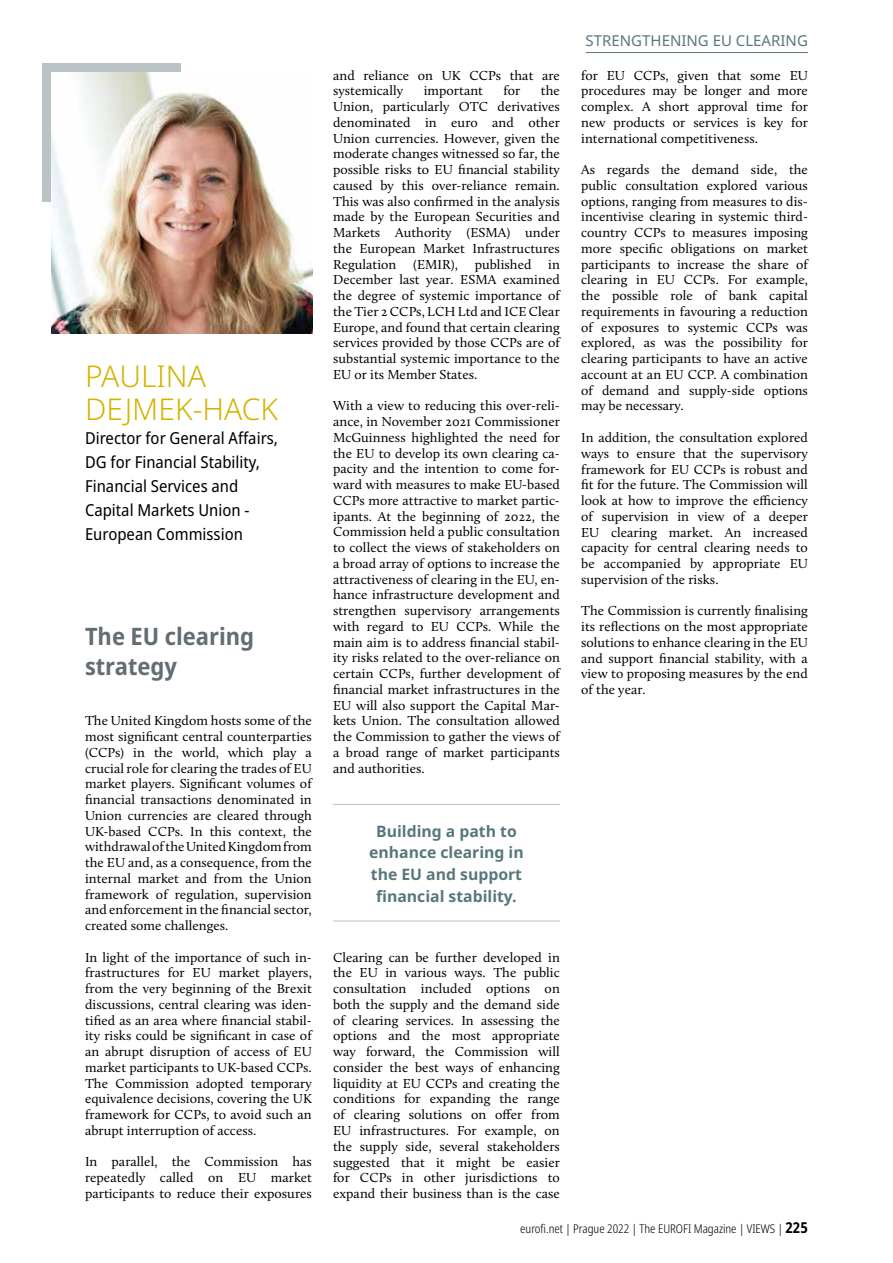
<style>
.page{position:relative;width:893px;height:1263px;background:#fff}
.page>*{position:absolute;margin:0;border:0;box-sizing:border-box;transform-origin:0 0}
.t1{font:300 30px/33px "Noto Sans";color:#d3b400}
.t2{font:700 semi-condensed 24px/30px "Noto Sans";color:#636e73}
.t3{font:semi-condensed 16.5px/24px "Noto Sans";color:#000}
.t4{font:700 15.75px/21.6px "Noto Sans";color:#57777d;text-align:center}
.t5{font:15px "Noto Sans";color:#57777d}
.t6{font:13.5px/15.8px "Calluna";letter-spacing:.005em;color:#000;text-align:justify}
.t7{font:300 condensed 12px "Noto Sans";color:#000}
.s1{font-weight:700;font-size:15px}
</style>
<div class="page">
<hr style="left:586px;top:52px;width:222px;height:1px;background:#57777d">
<div style="left:43px;top:64px;width:138px;height:138px;background:#b9c2c5"></div>
<img style="left:51px;top:72px;width:262px;height:262px">
<hr style="left:333px;top:804px;width:227px;height:1px;background:#b9c2c5">
<hr style="left:333px;top:921px;width:227px;height:1px;background:#b9c2c5">
<h1 class="t1" style="left:85px;top:360px;width:195px">PAULINA<br>DEJMEK-HACK</h1>
<p class="t3" style="left:85px;top:427px;width:194px">Director for General Affairs,<br>DG for Financial Stability,<br>Financial Services and<br>Capital Markets Union -<br>European Commission</p>
<h2 class="t2" style="left:85px;top:622px;width:171px">The EU clearing strategy</h2>
<p class="t6" style="left:85px;top:713px;width:228px">The United Kingdom hosts some of the most significant central counterparties (CCPs) in the world, which play a crucial role for clearing the trades of EU market players. Significant volumes of financial transactions denominated in Union currencies are cleared through UK-based CCPs. In this context, the withdrawal of the United Kingdom from the EU and, as a consequence, from the internal market and from the Union framework of regulation, supervision and enforcement in the financial sector, created some challenges.</p>
<p class="t6" style="left:85px;top:949px;width:228px">In light of the importance of such in&shy;frastructures for EU market players, from the very beginning of the Brexit discussions, central clearing was iden&shy;tified as an area where financial stabil&shy;ity risks could be significant in case of an abrupt disruption of access of EU market participants to UK-based CCPs.<br>The Commission adopted temporary equivalence decisions, covering the UK framework for CCPs, to avoid such an abrupt interruption of access.</p>
<p class="t6" style="left:85px;top:1154px;width:228px">In parallel, the Commission has repeatedly called on EU market participants to reduce their exposures</p>
<p class="t6" style="left:333px;top:67px;width:228px">and reliance on UK CCPs that are systemically</p>
<p class="t6" style="left:333px;top:83px;width:228px;text-indent:208px">the Union, particularly OTC derivatives denominated in euro and other Union currencies. However, given the moderate changes witnessed so far, the possible risks to EU financial stability caused by this over-reliance remain.<br>This was also confirmed in the analysis made by the European Securities and Markets Authority (ESMA) under the European Market Infrastructures Regulation (EMIR), published in December last year. ESMA examined the degree of systemic importance of the Tier 2 CCPs, LCH Ltd and ICE Clear Europe, and found that certain clearing services provided by those CCPs are of substantial systemic importance to the EU or its Member States.</p>
<p class="t6" style="left:333px;top:398px;width:228px">With a view to reducing this over-reli&shy;ance, in November 2021 Commissioner McGuinness highlighted the need for the EU to develop its own clearing ca&shy;pacity and the intention to come for&shy;ward with measures to make EU-based CCPs more attractive to market partic&shy;ipants. At the beginning of 2022, the Commission held a public consultation to collect the views of stakeholders on a broad array of options to increase the attractiveness of clearing in the EU, en&shy;hance infrastructure development and strengthen supervisory arrangements with regard to EU CCPs. While the main aim is to address financial stabil&shy;ity risks related to the over-reliance on certain CCPs, further development of financial market infrastructures in the EU will also support the Capital Mar&shy;kets Union. The consultation allowed the Commission to gather the views of a broad range of market participants and authorities.</p>
<p class="t6" style="left:424px;top:83px;width:61px">important</p>
<p class="t6" style="left:504px;top:83px;width:18px">for</p>
<p class="t5" style="left:586px;top:30px;width:224px">STRENGTHENING EU CLEARING</p>
<p class="t6" style="left:581px;top:67px;width:228px">for EU CCPs, given that some EU procedures may be longer and more complex. A short approval time for new products or services is key for international competitiveness.</p>
<p class="t6" style="left:581px;top:162px;width:228px">As regards the demand side, the public consultation explored various options, ranging from measures to dis&shy;incentivise clearing in systemic third&shy;country CCPs to measures imposing more specific obligations on market participants to increase the share of clearing in EU CCPs. For example, the possible role of bank capital requirements in favouring a reduction of exposures to systemic CCPs was explored, as was the possibility for clearing participants to have an active account at an EU CCP. A combination of demand and supply-side options may be necessary.</p>
<p class="t6" style="left:581px;top:429px;width:228px">In addition, the consultation explored ways to ensure that the supervisory framework for EU CCPs is robust and fit for the future. The Commission will look at how to improve the efficiency of supervision in view of a deeper EU clearing market. An increased capacity for central clearing needs to be accompanied by appropriate EU supervision of the risks.</p>
<p class="t6" style="left:581px;top:603px;width:228px">The Commission is currently finalising its reflections on the most appropriate solutions to enhance clearing in the EU and support financial stability, with a view to proposing measures by the end of the year.</p>
<p class="t4" style="left:369px;top:820px;width:156px">Building a path to enhance clearing in the EU and support financial stability.</p>
<p class="t6" style="left:333px;top:949px;width:228px">Clearing can be further developed in the EU in various ways. The public consultation included options on both the supply and the demand side of clearing services. In assessing the options and the most appropriate way forward, the Commission will consider the best ways of enhancing liquidity at EU CCPs and creating the conditions for expanding the range of clearing solutions on offer from EU infrastructures. For example, on the supply side, several stakeholders suggested that it might be easier for CCPs in other jurisdictions to expand their business than is the case</p>
<p class="t7" style="left:520px;top:1220px;width:289px">eurofi.net | Prague 2022 | The EUROFI Magazine | VIEWS | <span class="s1">225</span></p>
</div>
